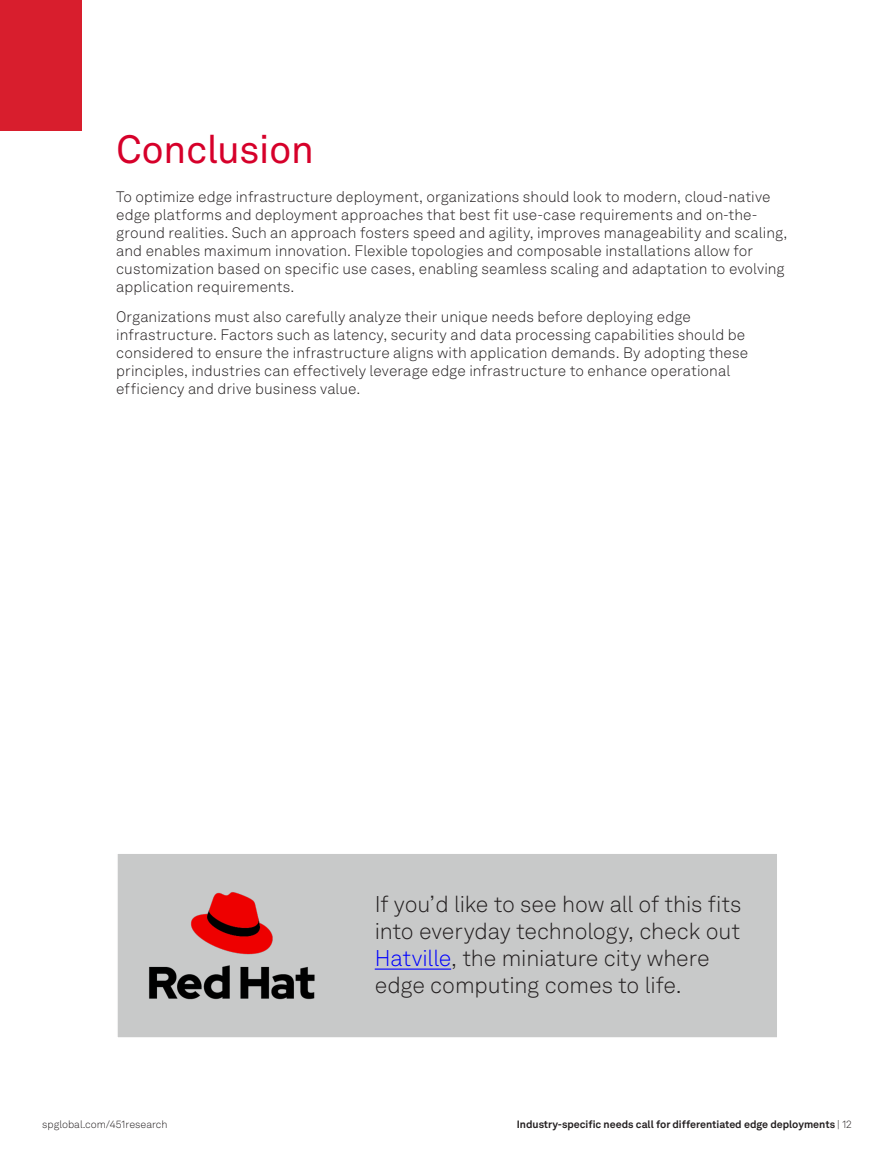
<style>
.page{position:relative;width:894px;height:1170px;background:#fff}
.page>*{position:absolute;margin:0;border:0;box-sizing:border-box;transform-origin:0 0}
.h_Heading_1{font:39px "Akkurat LL";letter-spacing:-.01em;color:#d6002a}
.b_Normal{font:300 22.5px/27px "Akkurat LL";letter-spacing:-.005em;color:#231f20}
.b_Normal-2{font:300 15px/18px "Akkurat LL";letter-spacing:.005em;color:#231f20}
.t1{font:700 10.5px "Akkurat LL";color:#231f20}
.t2{font:300 10.5px "Akkurat LL";color:#231f20}
.s1{color:#00f}
.s2{font-weight:300}
</style>
<div class="page">
<div style="left:116px;top:852px;width:662px;height:186px;background:#c8c9c9;border:2px solid #fff"></div>
<hr style="left:374px;top:968px;width:77px;height:1px;background:#00f">
<img style="left:149px;top:892px;width:166px;height:107px">
<div style="left:0;top:0;width:81px;height:131px;background:#d81e2d"></div>
<h1 class="h_Heading_1" style="left:116px;top:121px;width:199px">Conclusion</h1>
<p class="b_Normal-2" style="left:116px;top:187px;width:672px">To optimize edge infrastructure deployment, organizations should look to modern, cloud-native edge platforms and deployment approaches that best fit use-case requirements and on-the&shy;ground realities. Such an approach fosters speed and agility, improves manageability and scaling, and enables maximum innovation. Flexible topologies and composable installations allow for customization based on specific use cases, enabling seamless scaling and adaptation to evolving application requirements.</p>
<p class="b_Normal-2" style="left:116px;top:307px;width:633px">Organizations must also carefully analyze their unique needs before deploying edge infrastructure. Factors such as latency, security and data processing capabilities should be considered to ensure the infrastructure aligns with application demands. By adopting these principles, industries can effectively leverage edge infrastructure to enhance operational efficiency and drive business value.</p>
<p class="b_Normal" style="left:374px;top:890px;width:368px">If you’d like to see how all of this fits into everyday technology, check out <span class="s1">Hatville</span>, the miniature city where edge computing comes to life.</p>
<p class="t2" style="left:42px;top:1116px;width:127px">spglobal.com/451research</p>
<p class="t1" style="left:516px;top:1116px;width:336px">Industry-specific needs call for differentiated edge deployments <span class="s2">| 12</span></p>
</div>
